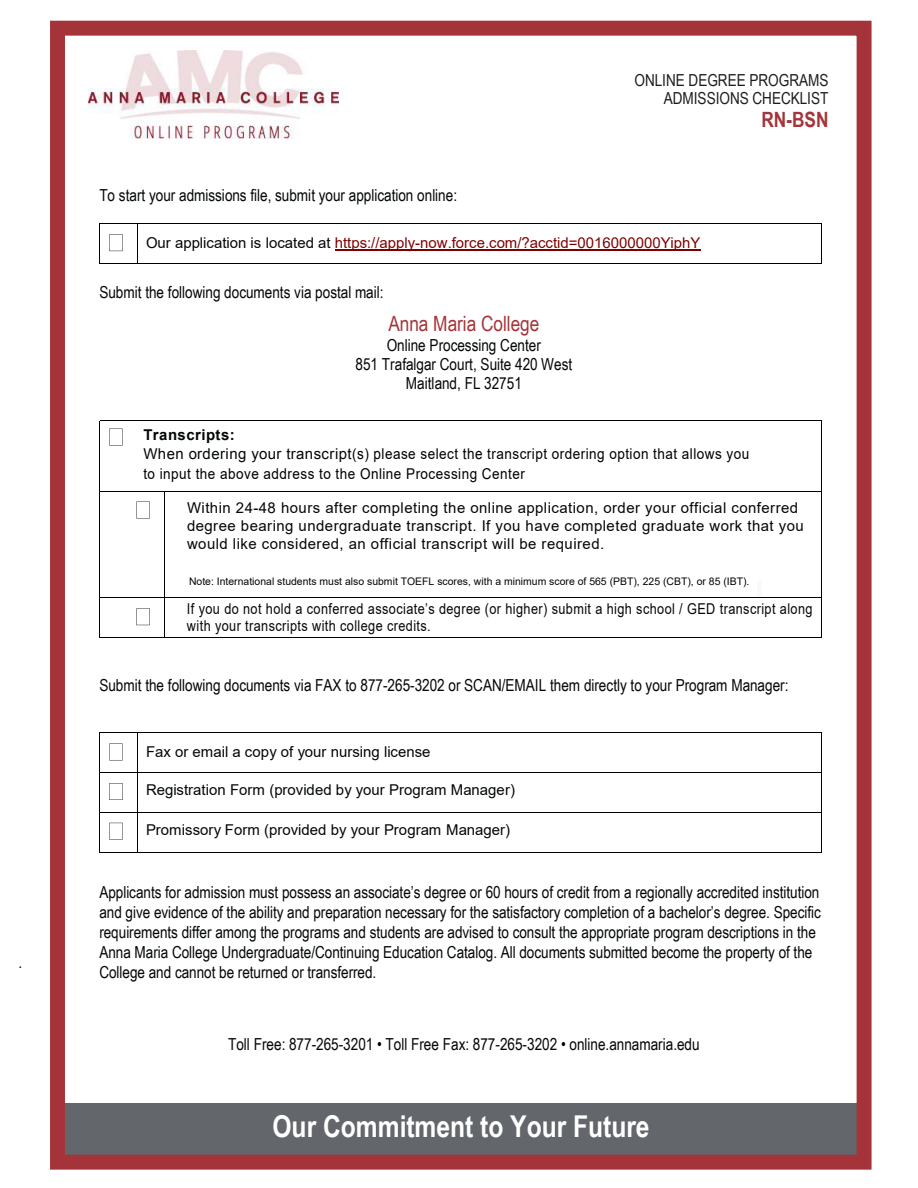
<style>
.page{position:relative;width:918px;height:1188px;background:#fff}
.page>*{position:absolute;margin:0;border:0;box-sizing:border-box;transform-origin:0 0}
.t1{font:700 30px "Arial Narrow";color:#fff}
.t2{font:21px "Arial Narrow";color:#a4343a}
.t3{font:700 21px "Arial Narrow";color:#a4343a}
.t4{font:16.5px/19.8px "Arial Narrow";letter-spacing:-.005em;color:#040707;text-align:center}
.t5{font:16.5px/18.9px "Arial Narrow";letter-spacing:-.005em;color:#1d1d1d;text-align:right}
.t6{font:15px/18px "Arial";letter-spacing:.03em;color:#040707}
.t7{font:15px/19.5px "Arial";letter-spacing:.035em;color:#000;scale:.91 1}
.t8{font:15px/18px "Arial";letter-spacing:.03em;color:#040707;scale:.85 1}
.t9{font:15px "Arial";color:#040707}
.t10{font:15px "Arial";color:#800000}
.t11{font:10.5px "Arial";color:#040707}
.s1{color:#040707}
.s2{font-weight:700;color:#040707}
.s3{color:#000}
</style>
<div class="page">
<svg style="left:109px;top:234px;width:14px;height:17px"></svg>
<hr style="left:335px;top:249px;width:366px;height:1px;background:#800000">
<hr style="left:100px;top:223px;width:38px;height:1px;background:#000">
<hr style="left:138px;top:223px;width:683px;height:1px;background:#000">
<hr style="left:99px;top:224px;width:1px;height:39px;background:#000">
<hr style="left:100px;top:263px;width:38px;height:1px;background:#000">
<hr style="left:138px;top:224px;width:1px;height:39px;background:#000">
<hr style="left:138px;top:263px;width:683px;height:1px;background:#000">
<hr style="left:821px;top:224px;width:1px;height:39px;background:#000">
<svg style="left:136px;top:502px;width:14px;height:16px"></svg>
<hr style="left:758px;top:581px;width:4px;height:16px;background:#f6fafd">
<hr style="left:100px;top:491px;width:38px;height:1px;background:#000">
<hr style="left:138px;top:491px;width:683px;height:1px;background:#000">
<hr style="left:100px;top:420px;width:38px;height:1px;background:#000">
<hr style="left:138px;top:420px;width:683px;height:1px;background:#000">
<hr style="left:99px;top:421px;width:1px;height:176px;background:#000">
<hr style="left:165px;top:491px;width:1px;height:106px;background:#000">
<hr style="left:821px;top:420px;width:1px;height:177px;background:#000">
<svg style="left:136px;top:608px;width:14px;height:17px"></svg>
<hr style="left:100px;top:597px;width:38px;height:1px;background:#000">
<hr style="left:138px;top:597px;width:683px;height:1px;background:#000">
<hr style="left:99px;top:598px;width:1px;height:39px;background:#000">
<hr style="left:100px;top:637px;width:38px;height:1px;background:#000">
<hr style="left:165px;top:598px;width:1px;height:39px;background:#000">
<hr style="left:138px;top:637px;width:683px;height:1px;background:#000">
<hr style="left:821px;top:598px;width:1px;height:39px;background:#000">
<svg style="left:109px;top:744px;width:14px;height:16px"></svg>
<hr style="left:100px;top:732px;width:38px;height:1px;background:#000">
<hr style="left:138px;top:732px;width:683px;height:1px;background:#000">
<hr style="left:99px;top:733px;width:1px;height:39px;background:#000">
<hr style="left:138px;top:733px;width:1px;height:39px;background:#000">
<hr style="left:821px;top:733px;width:1px;height:39px;background:#000">
<svg style="left:109px;top:783px;width:14px;height:17px"></svg>
<hr style="left:100px;top:772px;width:38px;height:1px;background:#000">
<hr style="left:138px;top:772px;width:683px;height:1px;background:#000">
<hr style="left:99px;top:773px;width:1px;height:39px;background:#000">
<hr style="left:138px;top:773px;width:1px;height:39px;background:#000">
<hr style="left:821px;top:773px;width:1px;height:39px;background:#000">
<svg style="left:109px;top:823px;width:14px;height:17px"></svg>
<hr style="left:100px;top:812px;width:38px;height:1px;background:#000">
<hr style="left:138px;top:812px;width:683px;height:1px;background:#000">
<hr style="left:99px;top:813px;width:1px;height:39px;background:#000">
<hr style="left:100px;top:852px;width:38px;height:1px;background:#000">
<hr style="left:138px;top:813px;width:1px;height:39px;background:#000">
<hr style="left:138px;top:852px;width:683px;height:1px;background:#000">
<hr style="left:821px;top:813px;width:1px;height:39px;background:#000">
<img style="left:89px;top:51px;width:250px;height:87px">
<div style="left:64px;top:1103px;width:794px;height:54px;background:#63666a"></div>
<div style="left:50px;top:21px;width:822px;height:1149px;border:15px solid #a4343a"></div>
<svg style="left:109px;top:429px;width:14px;height:16px"></svg>
<p class="t4" style="left:18px;top:951px;width:5px">.</p>
<p class="t5" style="left:634px;top:70px;width:196px">ONLINE DEGREE PROGRAMS<br>ADMISSIONS CHECKLIST</p>
<p class="t3" style="left:762px;top:108px;width:69px">RN-BSN</p>
<p class="t4" style="left:99px;top:184px;width:359px">To start your admissions file, submit your application online:</p>
<p class="t10" style="left:146px;top:232px;width:556px"><span class="s1">Our application is located at</span> https://apply-now.force.com/?acctid=0016000000YiphY</p>
<p class="t4" style="left:99px;top:282px;width:286px">Submit the following documents via postal mail:</p>
<p class="t2" style="left:388px;top:308px;width:153px">Anna Maria College</p>
<p class="t4" style="left:356px;top:335px;width:218px;line-height:19px">Online Processing Center<br>851 Trafalgar Court, Suite 420 West<br>Maitland, FL 32751</p>
<p class="t7" style="left:143px;top:425px;width:667px"><span class="s2">Transcripts:<br></span><span class="s1">When ordering your transcript</span>(s) please select the transcript ordering option that allows you to input the above address to the Online Processing Center</p>
<p class="t6" style="left:187px;top:499px;width:618px">Within 24-48 hours after completing the online application, order your official conferred degree bearing undergraduate transcript. If you have completed graduate work that you would like considered, an official transcript will be required.</p>
<p class="t11" style="left:189px;top:574px;width:562px">Note: International students must also submit TOEFL scores, with a minimum score of 565 (PBT), 225 (CBT), or 85 (IBT).</p>
<p class="t8" style="left:187px;top:599px;width:737px">If you do not hold a conferred associate’s degree (or higher) submit a high school / GED transcript along with your transcripts with college credits.</p>
<p class="t4" style="left:99px;top:675px;width:691px">Submit the following documents via FAX to 877-265-3202 or SCAN/EMAIL them directly to your Program Manager:</p>
<p class="t9" style="left:146px;top:741px;width:286px">Fax or email a copy of your nursing license</p>
<p class="t9" style="left:146px;top:779px;width:370px">Registration Form (provided by your Program Manager)</p>
<p class="t9" style="left:146px;top:820px;width:366px">Promissory Form (provided by your Program Manager)</p>
<p class="t4" style="left:99px;top:882px;width:723px;text-align:left">Applicants for admission must possess an associate’s degree or 60 hours of credit from a regionally accredited institution and give evidence of the ability and preparation necessary for the satisfactory completion of a bachelor’s degree. Specific requirements differ among the programs and students are advised to consult the appropriate program descriptions in the Anna Maria College Undergraduate/Continuing Education Catalog. All documents submitted become the property of the College and cannot be returned or transferred.</p>
<p class="t4" style="left:228px;top:1034px;width:473px">Toll Free: 877-265-3201 <span class="s3">•</span> Toll Free Fax: 877-265-3202 <span class="s3">•</span> online.annamaria.edu</p>
<h1 class="t1" style="left:272px;top:1109px;width:379px">Our Commitment to Your Future</h1>
</div>
